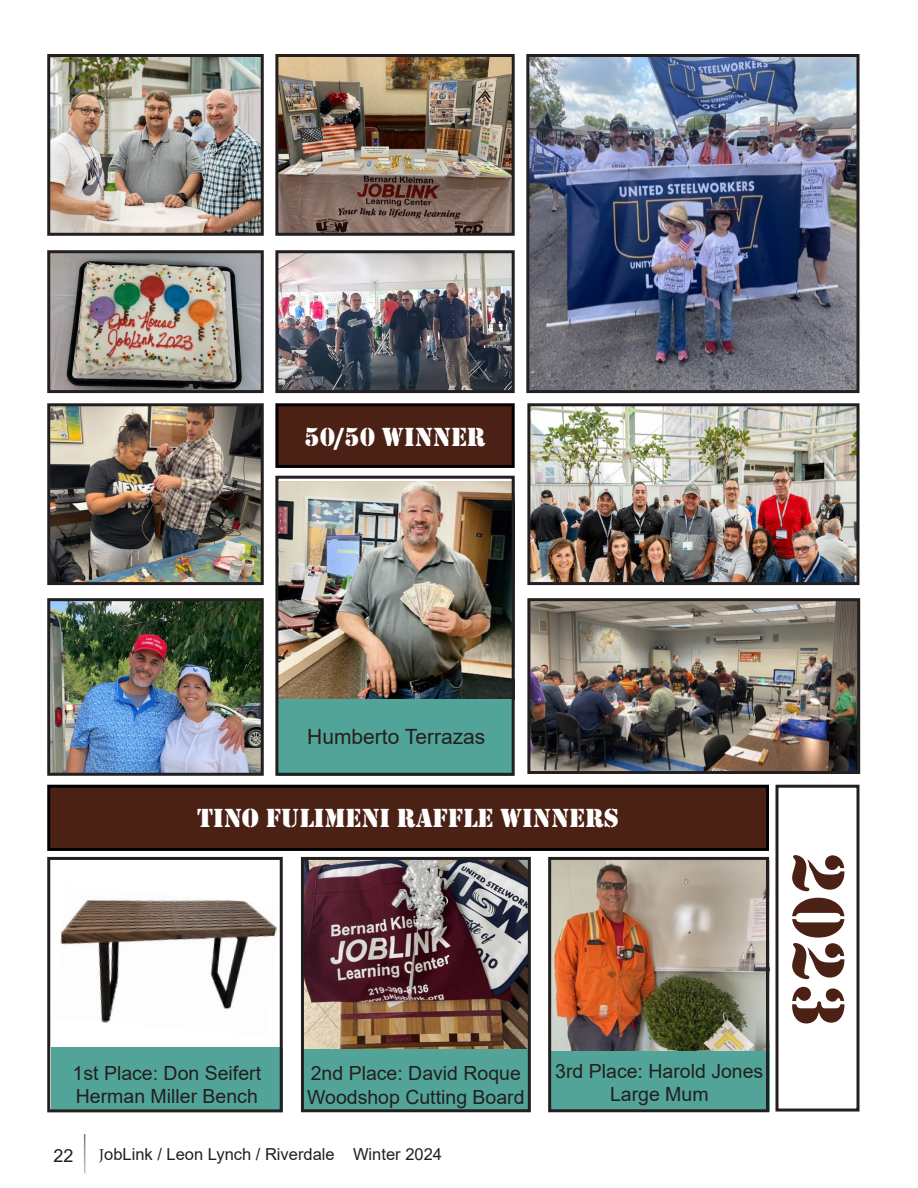
<style>
.page{position:relative;width:918px;height:1188px;background:#fff}
.page>*{position:absolute;margin:0;border:0;box-sizing:border-box;transform-origin:0 0}
.t1{font:76.5px "Stencil";color:#4b2115}
.t2{font:27px "Stencil";color:#fff}
.t3{font:21px "Arial";color:#231f20}
.t4{font:19.5px "Arial";color:#231f20}
.t5{font:18px "Arial";color:#231f20}
.t6{font:16.5px "Arial";color:#231f20}
.s1{font-family:"Minion Pro"}
</style>
<div class="page">
<hr style="left:84px;top:1134px;width:1px;height:40px;background:#231f20">
<img style="left:60px;top:899px;width:217px;height:124px">
<div style="left:51px;top:1048px;width:232px;height:63px;background:#52a498"></div>
<img style="left:305px;top:861px;width:222px;height:188px">
<div style="left:302px;top:1049px;width:227px;height:63px;background:#52a498"></div>
<img style="left:552px;top:861px;width:218px;height:190px">
<div style="left:549px;top:1051px;width:221px;height:61px;background:#52a498"></div>
<img style="left:279px;top:481px;width:232px;height:218px">
<div style="left:278px;top:699px;width:236px;height:77px;background:#52a498"></div>
<img style="left:530px;top:58px;width:326px;height:331px">
<div style="left:526px;top:54px;width:334px;height:339px;border:3px solid #231f20"></div>
<div style="left:277px;top:405px;width:236px;height:61px;background:#4b2115"></div>
<div style="left:275px;top:403px;width:240px;height:65px;border:3px solid #000"></div>
<div style="left:275px;top:476px;width:240px;height:300px;border:3px solid #231f20"></div>
<img style="left:51px;top:602px;width:209px;height:170px">
<div style="left:47px;top:598px;width:217px;height:178px;border:3px solid #231f20"></div>
<div style="left:49px;top:786px;width:719px;height:63px;background:#4b2115"></div>
<div style="left:47px;top:785px;width:722px;height:66px;border:3px solid #000"></div>
<div style="left:47px;top:857px;width:236px;height:255px;border:3px solid #231f20"></div>
<div style="left:301px;top:857px;width:230px;height:255px;border:3px solid #231f20"></div>
<div style="left:548px;top:857px;width:221px;height:255px;border:3px solid #231f20"></div>
<div style="left:776px;top:785px;width:84px;height:327px;border:3px solid #231f20"></div>
<img style="left:51px;top:407px;width:209px;height:174px">
<div style="left:47px;top:403px;width:217px;height:182px;border:3px solid #231f20"></div>
<img style="left:279px;top:58px;width:232px;height:174px">
<div style="left:275px;top:54px;width:240px;height:182px;border:3px solid #231f20"></div>
<img style="left:51px;top:58px;width:209px;height:174px">
<div style="left:47px;top:54px;width:217px;height:182px;border:3px solid #231f20"></div>
<img style="left:279px;top:254px;width:232px;height:135px">
<div style="left:275px;top:250px;width:240px;height:143px;border:3px solid #231f20"></div>
<img style="left:51px;top:254px;width:209px;height:135px">
<div style="left:47px;top:250px;width:217px;height:143px;border:3px solid #231f20"></div>
<img style="left:531px;top:407px;width:325px;height:174px">
<div style="left:527px;top:403px;width:333px;height:182px;border:3px solid #231f20"></div>
<img style="left:531px;top:602px;width:325px;height:168px">
<div style="left:527px;top:598px;width:333px;height:176px;border:3px solid #231f20"></div>
<p class="t2" style="left:304px;top:421px;width:183px">50/50 WINNER</p>
<p class="t3" style="left:307px;top:723px;width:180px">Humberto Terrazas</p>
<p class="t2" style="left:197px;top:803px;width:421px">TINO FULIMENI RAFFLE WINNERS</p>
<p class="t4" style="left:73px;top:1060px;width:190px">1st Place: Don Seifert</p>
<p class="t4" style="left:76px;top:1083px;width:184px">Herman Miller Bench</p>
<p class="t4" style="left:311px;top:1060px;width:212px">2nd Place: David Roque</p>
<p class="t4" style="left:307px;top:1084px;width:219px">Woodshop Cutting Board</p>
<p class="t5" style="left:53px;top:1143px;width:22px">22</p>
<p class="t6" style="left:99px;top:1143px;width:345px"><span class="s1">J</span>obLink / Leon Lynch / Riverdale Winter 2024</p>
<p class="t4" style="left:555px;top:1058px;width:210px">3rd Place: Harold Jones</p>
<p class="t4" style="left:610px;top:1081px;width:100px">Large Mum</p>
<p class="t1" style="left:862px;top:852px;width:177px;rotate:90deg">2023</p>
</div>
